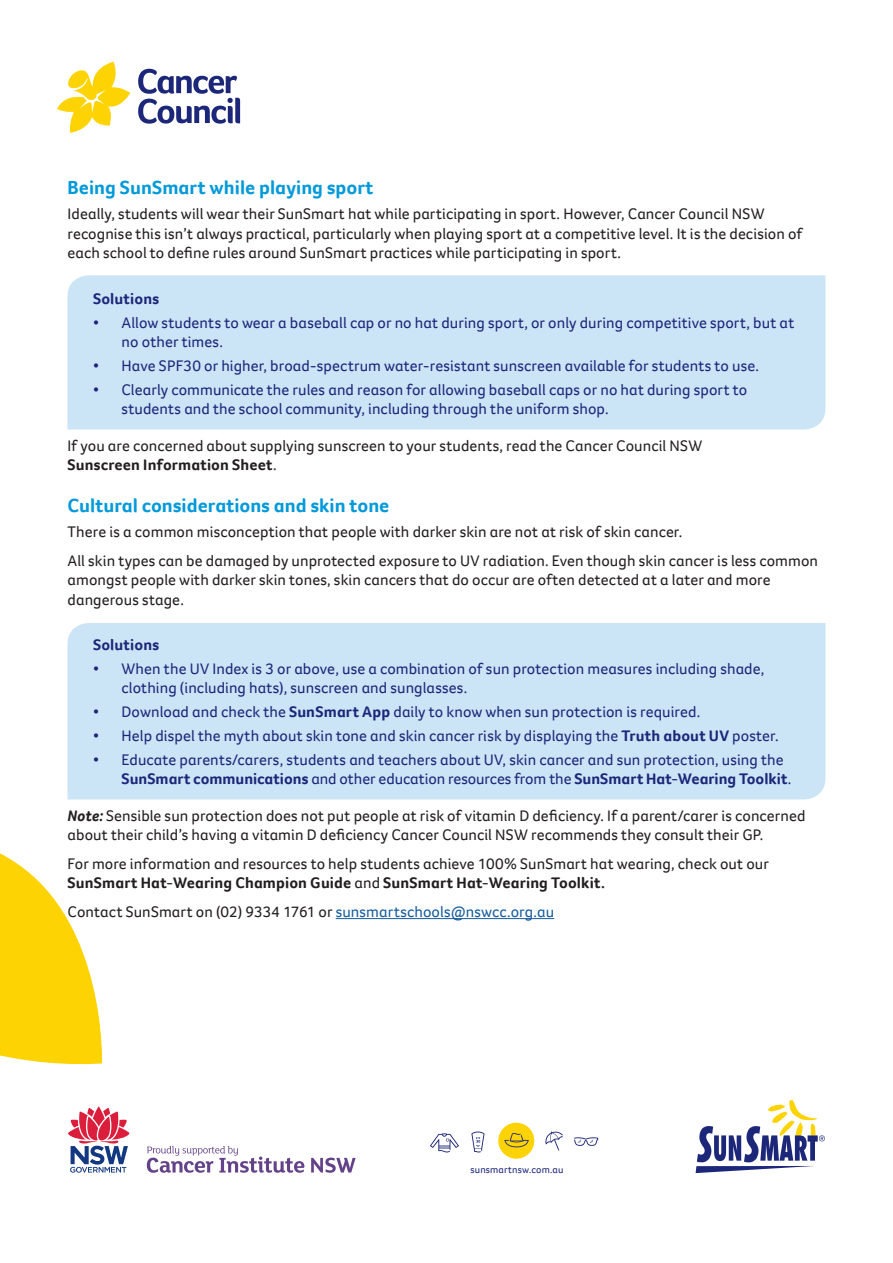
<style>
.page{position:relative;width:893px;height:1263px;background:#fff}
.page>*{position:absolute;margin:0;border:0;box-sizing:border-box;transform-origin:0 0}
.Sub-heading{font:700 19.5px "Foco CC";color:#0099da}
.Body_Copy{font:15.75px/19.5px "Foco CC";letter-spacing:.005em;color:#231f20}
.Body_Copy-2{font:15.75px/19.5px "Foco CC";letter-spacing:.005em;color:#1d2779}
.Body_Copy-3{font:700 15.75px "Foco CC";letter-spacing:.01em;color:#1d2779}
.t1{font:10.05px "Foco CC";letter-spacing:.015em;color:#1d2779}
.s1{font-weight:700}
.s2{font-weight:700;font-style:italic}
.s3{color:#175d9e}
</style>
<div class="page">
<div style="left:68px;top:275px;width:757px;height:154px;background:#cbe4f6"></div>
<div style="left:68px;top:623px;width:757px;height:176px;background:#cbe4f6"></div>
<svg style="left:0;top:853px;width:103px;height:212px"></svg>
<hr style="left:336px;top:918px;width:218px;height:1px;background:#175d9e">
<svg style="left:696px;top:1100px;width:129px;height:73px"></svg>
<svg style="left:57px;top:62px;width:73px;height:71px"></svg>
<svg style="left:138px;top:69px;width:102px;height:55px"></svg>
<div style="left:498px;top:1123px;width:36px;height:36px;background:#fed304;border-radius:50%"></div>
<svg style="left:545px;top:1131px;width:18px;height:19px"></svg>
<svg style="left:574px;top:1137px;width:24px;height:9px"></svg>
<svg style="left:430px;top:1133px;width:29px;height:19px"></svg>
<svg style="left:504px;top:1133px;width:25px;height:14px"></svg>
<svg style="left:471px;top:1131px;width:13px;height:21px"></svg>
<svg style="left:68px;top:1106px;width:62px;height:67px"></svg>
<svg style="left:147px;top:1146px;width:209px;height:27px"></svg>
<p class="Sub-heading" style="left:68px;top:174px;width:308px">Being SunSmart while playing sport</p>
<p class="Body_Copy" style="left:68px;top:204px;width:736px">Ideally, students will wear their SunSmart hat while participating in sport. However, Cancer Council NSW recognise this isn’t always practical, particularly when playing sport at a competitive level. It is the decision of each school to define rules around SunSmart practices while participating in sport.</p>
<p class="Body_Copy-3" style="left:93px;top:288px;width:68px">Solutions</p>
<p class="Body_Copy-2" style="left:122px;top:312px;width:674px;text-indent:-28px">• Allow students to wear a baseball cap or no hat during sport, or only during competitive sport, but at no other times.</p>
<p class="Body_Copy-2" style="left:93px;top:356px;width:668px">• Have SPF30 or higher, broad-spectrum water-resistant sunscreen available for students to use.</p>
<p class="Body_Copy-2" style="left:122px;top:379px;width:627px;text-indent:-28px">• Clearly communicate the rules and reason for allowing baseball caps or no hat during sport to students and the school community, including through the uniform shop.</p>
<p class="Body_Copy" style="left:67px;top:435px;width:636px">If you are concerned about supplying sunscreen to your students, read the Cancer Council NSW<br><span class="s1">Sunscreen Information Sheet</span>.</p>
<p class="Sub-heading" style="left:68px;top:492px;width:323px">Cultural considerations and skin tone</p>
<p class="Body_Copy" style="left:68px;top:522px;width:616px">There is a common misconception that people with darker skin are not at risk of skin cancer.</p>
<p class="Body_Copy" style="left:68px;top:550px;width:752px">All skin types can be damaged by unprotected exposure to UV radiation. Even though skin cancer is less common amongst people with darker skin tones, skin cancers that do occur are often detected at a later and more dangerous stage.</p>
<p class="Body_Copy-3" style="left:93px;top:634px;width:68px">Solutions</p>
<p class="Body_Copy-2" style="left:122px;top:659px;width:644px;text-indent:-28px">• When the UV Index is 3 or above, use a combination of sun protection measures including shade, clothing (including hats), sunscreen and sunglasses.</p>
<p class="Body_Copy-2" style="left:93px;top:702px;width:609px">• Download and check the <span class="s1">SunSmart App</span> daily to know when sun protection is required.</p>
<p class="Body_Copy-2" style="left:93px;top:726px;width:687px">• Help dispel the myth about skin tone and skin cancer risk by displaying the <span class="s1">Truth about UV</span> poster.</p>
<p class="Body_Copy-2" style="left:122px;top:749px;width:671px;text-indent:-28px">• Educate parents/carers, students and teachers about UV, skin cancer and sun protection, using the<br><span class="s1">SunSmart communications</span> and other education resources from the <span class="s1">SunSmart Hat-Wearing Toolkit</span>.</p>
<p class="Body_Copy" style="left:67px;top:805px;width:739px"><span class="s2">Note:</span> Sensible sun protection does not put people at risk of vitamin D deficiency. If a parent/carer is concerned about their child’s having a vitamin D deficiency Cancer Council NSW recommends they consult their GP.</p>
<p class="Body_Copy" style="left:67px;top:853px;width:703px">For more information and resources to help students achieve 100% SunSmart hat wearing, check out our<br><span class="s1">SunSmart Hat-Wearing Champion Guide</span> and <span class="s1">SunSmart Hat-Wearing Toolkit.</span></p>
<p class="Body_Copy" style="left:67px;top:901px;width:488px">Contact SunSmart on (02) 9334 1761 or <span class="s3">sunsmartschools@nswcc.org.au</span></p>
<p class="t1" style="left:470px;top:1163px;width:94px">sunsmartnsw.com.au</p>
</div>
